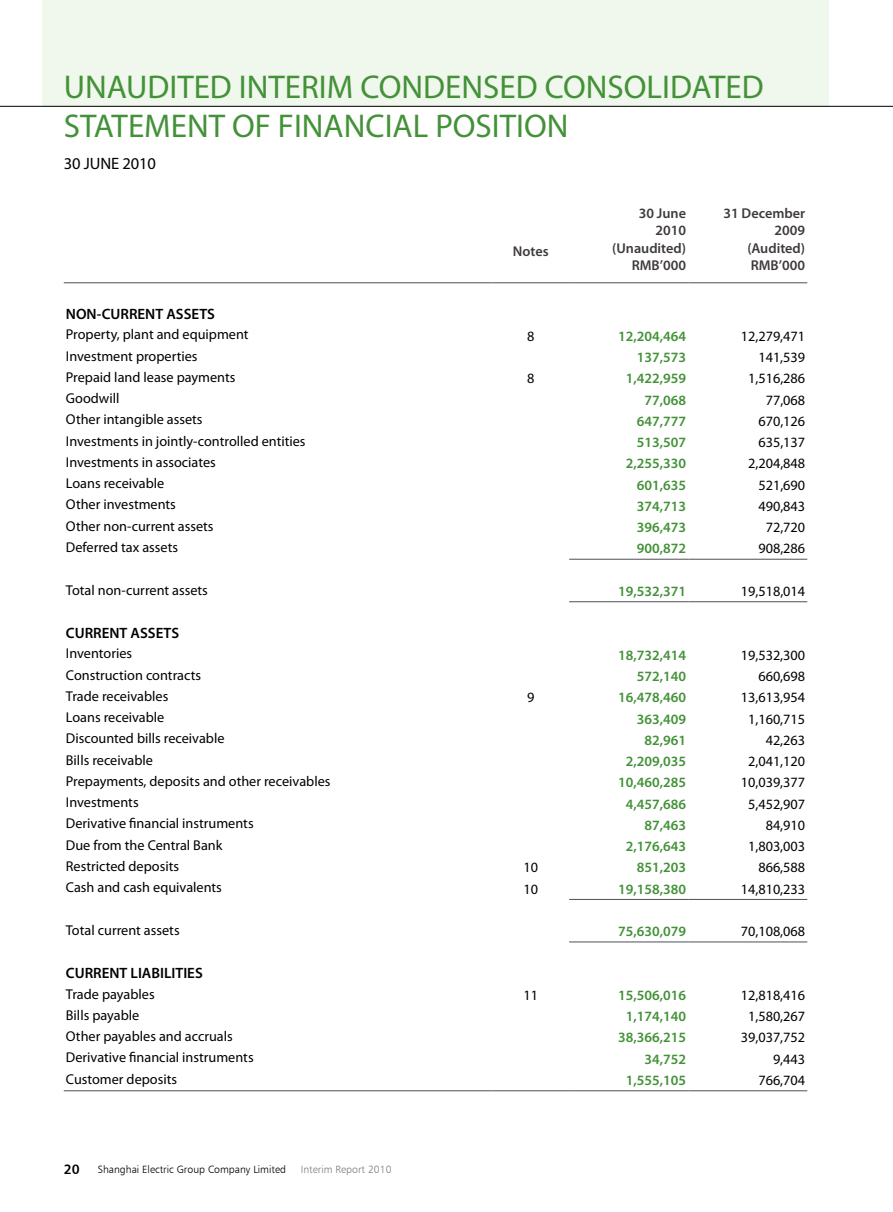
<style>
.page{position:relative;width:893px;height:1212px;background:#fff}
.page>*{position:absolute;margin:0;border:0;box-sizing:border-box;transform-origin:0 0}
.t1{font:33px/39.6px "Myriad Pro";color:#439138}
.t2{font:16.5px "Myriad Pro";letter-spacing:-.01em;color:#000}
.t3{font:600 15px "Myriad Pro";color:#000}
.t4{font:14.25px "Myriad Pro";color:#000}
.t5{font:600 14.25px "Myriad Pro";color:#439138}
.t6{font:600 14.25px/17.1px "Myriad Pro";color:#3f3b3a;text-align:right}
.t7{font:13.5px "Humanist 777 BT Bold B";color:#000}
.t8{font:10.5px "Humanist 777 BT Light B";color:#000}
.t9{font:10.5px "Humanist 777 BT Light B";color:#7d7d7d}
</style>
<div class="page">
<div style="left:43px;top:0;width:786px;height:106px;background:#f0f7ec"></div>
<hr style="left:0;top:106px;width:893px;height:1px;background:#000">
<hr style="left:64px;top:282px;width:429px;height:1px;background:#485157">
<hr style="left:493px;top:282px;width:76px;height:1px;background:#485157">
<hr style="left:569px;top:282px;width:119px;height:1px;background:#485157">
<hr style="left:688px;top:282px;width:119px;height:1px;background:#485157">
<hr style="left:64px;top:1090px;width:429px;height:1px;background:#485157">
<hr style="left:493px;top:1090px;width:76px;height:1px;background:#485157">
<hr style="left:569px;top:1090px;width:119px;height:1px;background:#485157">
<hr style="left:688px;top:1090px;width:119px;height:1px;background:#485157">
<hr style="left:569px;top:559px;width:119px;height:1px;background:#485157">
<hr style="left:688px;top:559px;width:119px;height:1px;background:#485157">
<hr style="left:569px;top:601px;width:119px;height:1px;background:#485157">
<hr style="left:688px;top:601px;width:119px;height:1px;background:#485157">
<hr style="left:569px;top:899px;width:119px;height:1px;background:#485157">
<hr style="left:688px;top:899px;width:119px;height:1px;background:#485157">
<hr style="left:569px;top:941px;width:119px;height:1px;background:#485157">
<hr style="left:688px;top:941px;width:119px;height:1px;background:#485157">
<h1 class="t1" style="left:64px;top:66px;width:702px">UNAUDITED INTERIM CONDENSED CONSOLIDATED<br>STATEMENT OF FINANCIAL POSITION</h1>
<p class="t2" style="left:64px;top:154px;width:94px">30 JUNE 2010</p>
<p class="t6" style="left:513px;top:242px;width:37px">Notes</p>
<p class="t6" style="left:612px;top:205px;width:76px">30 June<br>2010 (Unaudited)<br>RMB’000</p>
<p class="t6" style="left:723px;top:205px;width:83px">31 December<br>2009 (Audited)<br>RMB’000</p>
<p class="t3" style="left:66px;top:304px;width:151px">NON-CURRENT ASSETS</p>
<p class="t4" style="left:66px;top:326px;width:184px">Property, plant and equipment</p>
<p class="t4" style="left:527px;top:327px;width:9px">8</p>
<p class="t5" style="left:618px;top:327px;width:69px">12,204,464</p>
<p class="t4" style="left:741px;top:327px;width:66px">12,279,471</p>
<p class="t4" style="left:66px;top:347px;width:133px">Investment properties</p>
<p class="t5" style="left:637px;top:348px;width:51px">137,573</p>
<p class="t4" style="left:758px;top:348px;width:48px">141,539</p>
<p class="t4" style="left:66px;top:368px;width:171px">Prepaid land lease payments</p>
<p class="t4" style="left:527px;top:370px;width:9px">8</p>
<p class="t5" style="left:626px;top:369px;width:62px">1,422,959</p>
<p class="t4" style="left:748px;top:370px;width:59px">1,516,286</p>
<p class="t4" style="left:66px;top:390px;width:55px">Goodwill</p>
<p class="t5" style="left:645px;top:391px;width:43px">77,068</p>
<p class="t4" style="left:766px;top:391px;width:41px">77,068</p>
<p class="t4" style="left:66px;top:411px;width:138px">Other intangible assets</p>
<p class="t5" style="left:637px;top:412px;width:51px">647,777</p>
<p class="t4" style="left:758px;top:412px;width:48px">670,126</p>
<p class="t4" style="left:66px;top:432px;width:241px">Investments in jointly-controlled entities</p>
<p class="t5" style="left:637px;top:433px;width:51px">513,507</p>
<p class="t4" style="left:758px;top:433px;width:48px">635,137</p>
<p class="t4" style="left:66px;top:453px;width:151px">Investments in associates</p>
<p class="t5" style="left:626px;top:454px;width:62px">2,255,330</p>
<p class="t4" style="left:748px;top:455px;width:59px">2,204,848</p>
<p class="t4" style="left:66px;top:475px;width:100px">Loans receivable</p>
<p class="t5" style="left:637px;top:476px;width:51px">601,635</p>
<p class="t4" style="left:758px;top:476px;width:48px">521,690</p>
<p class="t4" style="left:66px;top:496px;width:112px">Other investments</p>
<p class="t5" style="left:637px;top:497px;width:51px">374,713</p>
<p class="t4" style="left:758px;top:497px;width:48px">490,843</p>
<p class="t4" style="left:66px;top:517px;width:149px">Other non-current assets</p>
<p class="t5" style="left:637px;top:518px;width:51px">396,473</p>
<p class="t4" style="left:766px;top:518px;width:41px">72,720</p>
<p class="t4" style="left:66px;top:538px;width:114px">Deferred tax assets</p>
<p class="t5" style="left:637px;top:539px;width:51px">900,872</p>
<p class="t4" style="left:758px;top:540px;width:48px">908,286</p>
<p class="t4" style="left:66px;top:581px;width:143px">Total non-current assets</p>
<p class="t5" style="left:618px;top:582px;width:69px">19,532,371</p>
<p class="t4" style="left:741px;top:582px;width:66px">19,518,014</p>
<p class="t3" style="left:66px;top:623px;width:115px">CURRENT ASSETS</p>
<p class="t4" style="left:66px;top:645px;width:68px">Inventories</p>
<p class="t5" style="left:618px;top:646px;width:69px">18,732,414</p>
<p class="t4" style="left:741px;top:646px;width:66px">19,532,300</p>
<p class="t4" style="left:66px;top:666px;width:137px">Construction contracts</p>
<p class="t5" style="left:637px;top:667px;width:51px">572,140</p>
<p class="t4" style="left:758px;top:667px;width:48px">660,698</p>
<p class="t4" style="left:66px;top:687px;width:104px">Trade receivables</p>
<p class="t4" style="left:527px;top:689px;width:9px">9</p>
<p class="t5" style="left:618px;top:688px;width:69px">16,478,460</p>
<p class="t4" style="left:741px;top:689px;width:66px">13,613,954</p>
<p class="t4" style="left:66px;top:708px;width:100px">Loans receivable</p>
<p class="t5" style="left:637px;top:710px;width:51px">363,409</p>
<p class="t4" style="left:748px;top:710px;width:59px">1,160,715</p>
<p class="t4" style="left:66px;top:730px;width:160px">Discounted bills receivable</p>
<p class="t5" style="left:645px;top:731px;width:43px">82,961</p>
<p class="t4" style="left:766px;top:731px;width:41px">42,263</p>
<p class="t4" style="left:66px;top:751px;width:89px">Bills receivable</p>
<p class="t5" style="left:626px;top:752px;width:62px">2,209,035</p>
<p class="t4" style="left:748px;top:752px;width:59px">2,041,120</p>
<p class="t4" style="left:66px;top:772px;width:266px">Prepayments, deposits and other receivables</p>
<p class="t5" style="left:618px;top:773px;width:69px">10,460,285</p>
<p class="t4" style="left:741px;top:774px;width:66px">10,039,377</p>
<p class="t4" style="left:66px;top:793px;width:74px">Investments</p>
<p class="t5" style="left:626px;top:795px;width:62px">4,457,686</p>
<p class="t4" style="left:748px;top:795px;width:59px">5,452,907</p>
<p class="t4" style="left:66px;top:815px;width:189px">Derivative financial instruments</p>
<p class="t5" style="left:645px;top:816px;width:43px">87,463</p>
<p class="t4" style="left:766px;top:816px;width:41px">84,910</p>
<p class="t4" style="left:66px;top:836px;width:158px">Due from the Central Bank</p>
<p class="t5" style="left:626px;top:837px;width:62px">2,176,643</p>
<p class="t4" style="left:748px;top:837px;width:59px">1,803,003</p>
<p class="t4" style="left:66px;top:857px;width:115px">Restricted deposits</p>
<p class="t4" style="left:524px;top:859px;width:16px">10</p>
<p class="t5" style="left:637px;top:858px;width:51px">851,203</p>
<p class="t4" style="left:758px;top:859px;width:48px">866,588</p>
<p class="t4" style="left:66px;top:879px;width:157px">Cash and cash equivalents</p>
<p class="t4" style="left:524px;top:880px;width:16px">10</p>
<p class="t5" style="left:618px;top:880px;width:69px">19,158,380</p>
<p class="t4" style="left:741px;top:880px;width:66px">14,810,233</p>
<p class="t4" style="left:66px;top:921px;width:115px">Total current assets</p>
<p class="t5" style="left:618px;top:922px;width:69px">75,630,079</p>
<p class="t4" style="left:741px;top:922px;width:66px">70,108,068</p>
<p class="t3" style="left:66px;top:963px;width:138px">CURRENT LIABILITIES</p>
<p class="t4" style="left:66px;top:985px;width:90px">Trade payables</p>
<p class="t4" style="left:524px;top:986px;width:16px">11</p>
<p class="t5" style="left:618px;top:986px;width:69px">15,506,016</p>
<p class="t4" style="left:741px;top:986px;width:66px">12,818,416</p>
<p class="t4" style="left:66px;top:1006px;width:75px">Bills payable</p>
<p class="t5" style="left:626px;top:1007px;width:62px">1,174,140</p>
<p class="t4" style="left:748px;top:1007px;width:59px">1,580,267</p>
<p class="t4" style="left:66px;top:1027px;width:168px">Other payables and accruals</p>
<p class="t5" style="left:618px;top:1028px;width:69px">38,366,215</p>
<p class="t4" style="left:741px;top:1029px;width:66px">39,037,752</p>
<p class="t4" style="left:66px;top:1049px;width:189px">Derivative financial instruments</p>
<p class="t5" style="left:645px;top:1050px;width:43px">34,752</p>
<p class="t4" style="left:773px;top:1050px;width:34px">9,443</p>
<p class="t4" style="left:66px;top:1070px;width:113px">Customer deposits</p>
<p class="t5" style="left:626px;top:1071px;width:62px">1,555,105</p>
<p class="t4" style="left:758px;top:1071px;width:48px">766,704</p>
<p class="t7" style="left:64px;top:1161px;width:18px">20</p>
<p class="t8" style="left:98px;top:1163px;width:190px">Shanghai Electric Group Company Limited</p>
<p class="t9" style="left:301px;top:1163px;width:92px">Interim Report 2010</p>
</div>
